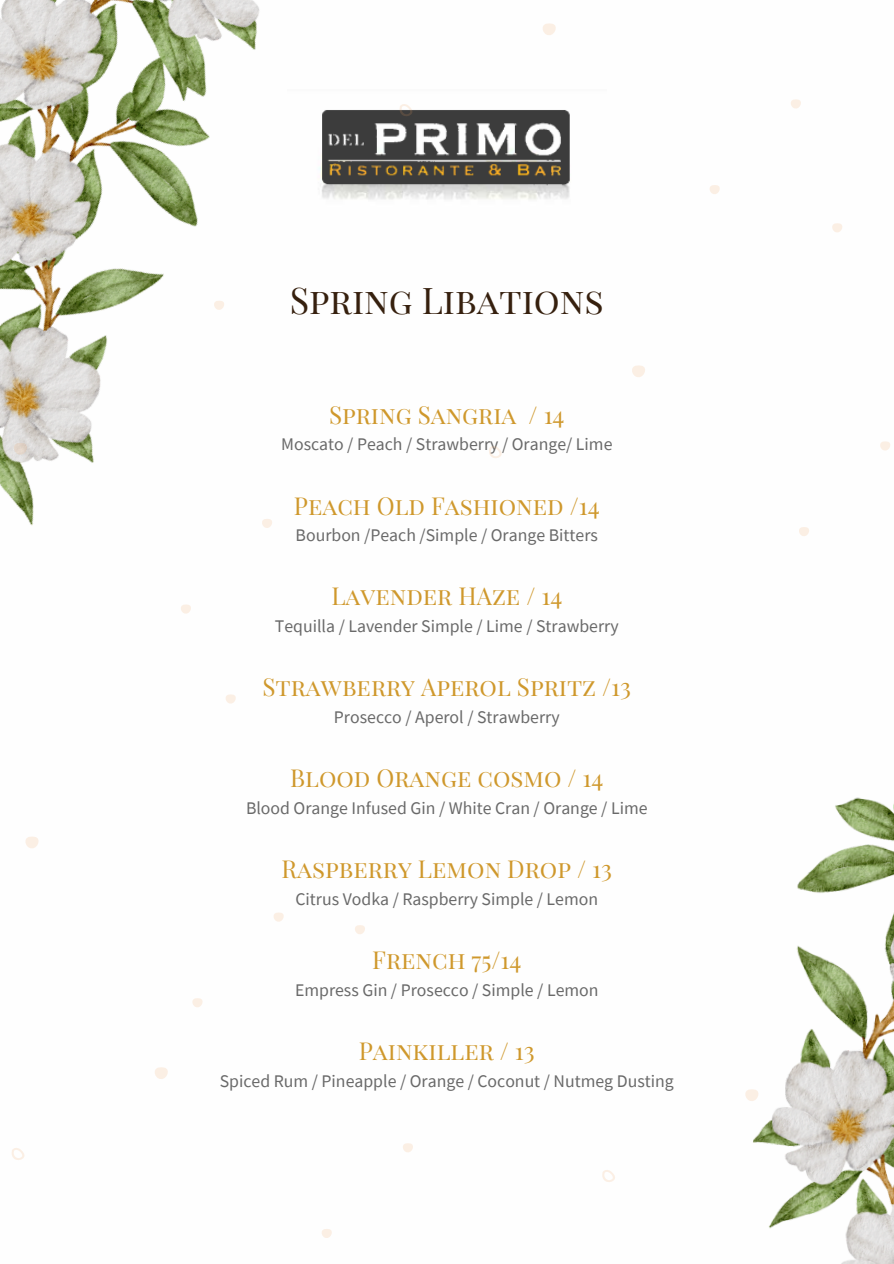
<style>
.page{position:relative;width:894px;height:1264px;background:#fff}
.page>*{position:absolute;margin:0;border:0;box-sizing:border-box;transform-origin:0 0}
.t1{font:36px "Playfair Display SC";color:#36200e}
.t2{font:24.15px "Playfair Display SC";color:#cf982c}
.t3{font:17.7px "Source Sans Pro";color:#696969}
</style>
<div class="page">
<img style="left:446px;top:197px;width:123px;height:3px">
<img style="left:0;top:0;width:446px;height:300px">
<img style="left:797px;top:797px;width:96px;height:466px">
<svg style="left:602px;top:946px;width:291px;height:316px"></svg>
<svg style="left:399px;top:0;width:402px;height:197px"></svg>
<svg style="left:0;top:300px;width:272px;height:314px"></svg>
<p class="t1" style="left:289px;top:275px;width:315px">Spring Libations</p>
<p class="t2" style="left:329px;top:397px;width:237px">Spring Sangria / 14</p>
<h1 class="t3" style="left:281px;top:433px;width:333px">Moscato / Peach / Strawberry / Orange/ Lime</h1>
<p class="t2" style="left:294px;top:488px;width:307px">Peach Old Fashioned /14</p>
<h2 class="t3" style="left:295px;top:524px;width:304px">Bourbon /Peach /Simple / Orange Bitters</h2>
<p class="t2" style="left:331px;top:579px;width:232px">Lavender HAze / 14</p>
<h2 class="t3" style="left:275px;top:614px;width:345px">Tequilla / Lavender Simple / Lime / Strawberry</h2>
<p class="t2" style="left:262px;top:670px;width:370px">Strawberry Aperol Spritz /13</p>
<h2 class="t3" style="left:334px;top:705px;width:227px">Prosecco / Aperol / Strawberry</h2>
<p class="t2" style="left:290px;top:761px;width:315px">Blood Orange cosmo / 14</p>
<h2 class="t3" style="left:246px;top:796px;width:403px">Blood Orange Infused Gin / White Cran / Orange / Lime</h2>
<p class="t2" style="left:281px;top:852px;width:332px">Raspberry Lemon Drop / 13</p>
<h2 class="t3" style="left:295px;top:887px;width:304px">Citrus Vodka / Raspberry Simple / Lemon</h2>
<p class="t2" style="left:372px;top:942px;width:150px">French 75/14</p>
<h2 class="t3" style="left:295px;top:978px;width:305px">Empress Gin / Prosecco / Simple / Lemon</h2>
<p class="t2" style="left:358px;top:1033px;width:177px">Painkiller / 13</p>
<h2 class="t3" style="left:220px;top:1069px;width:455px">Spiced Rum / Pineapple / Orange / Coconut / Nutmeg Dusting</h2>
</div>
